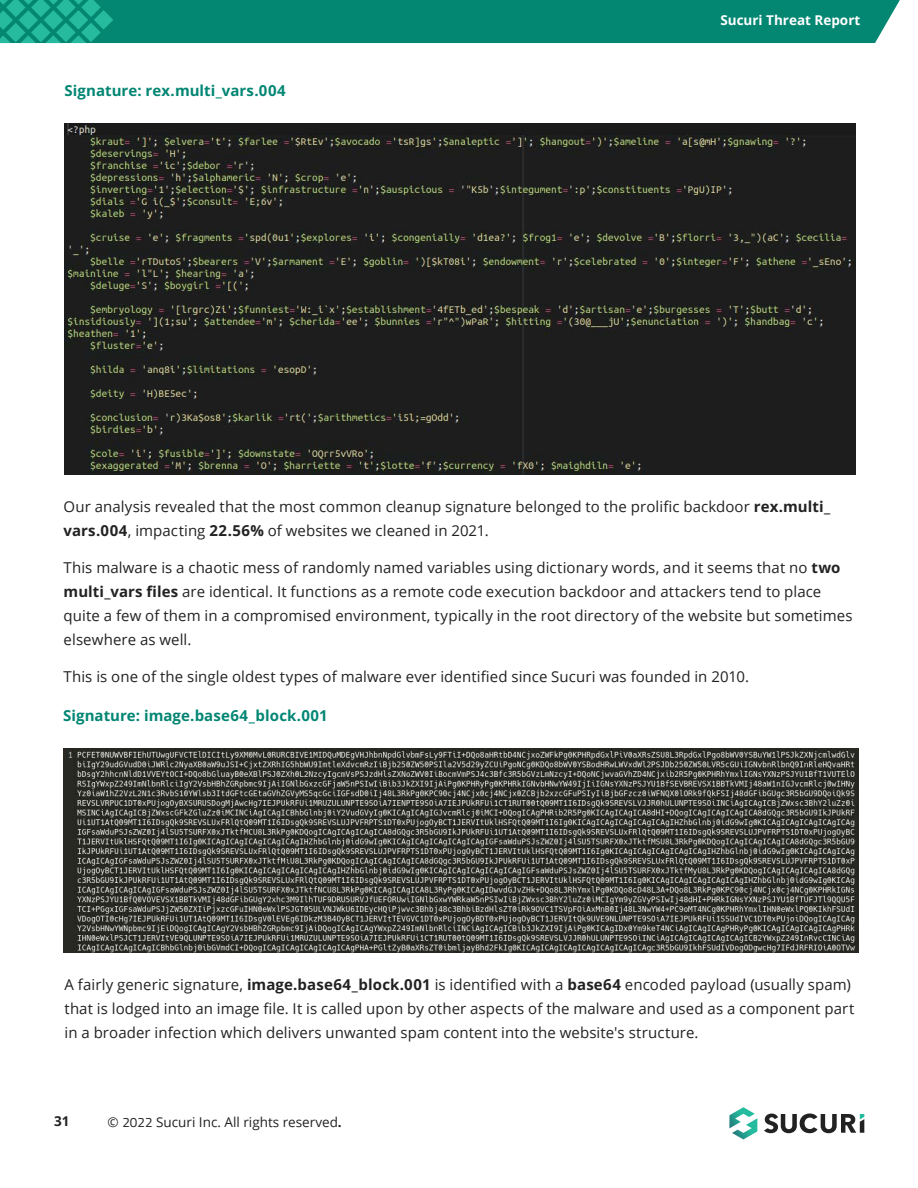
<style>
.page{position:relative;width:918px;height:1188px;background:#fff}
.page>*{position:absolute;margin:0;border:0;box-sizing:border-box;transform-origin:0 0}
.t1{font:15px/24px "Open Sans";letter-spacing:.005em;color:#222}
.t2{font:700 15px "Open Sans";letter-spacing:.005em;color:#028673}
.t3{font:13.5px "Open Sans";color:#222}
.t4{font:700 13.5px "Open Sans";color:#fff}
.t5{font:700 13.5px "Open Sans";color:#222}
.s1{font-weight:700}
.s2{font-family:"Titillium Web"}
</style>
<div class="page">
<svg style="left:0;top:0;width:900px;height:43px;background:#078b77"></svg>
<svg style="left:764px;top:1113px;width:100px;height:20px"></svg>
<svg style="left:729px;top:1107px;width:28px;height:32px"></svg>
<img style="left:64px;top:748px;width:794px;height:205px">
<img style="left:64px;top:124px;width:792px;height:350px">
<p class="t2" style="left:64px;top:81px;width:223px">Signature: rex.multi_vars.004</p>
<p class="t4" style="left:720px;top:11px;width:141px">Sucuri Threat Report</p>
<p class="t1" style="left:64px;top:494px;width:768px">Our analysis revealed that the most common cleanup signature belonged to the prolific backdoor <span class="s1">rex.multi_ vars.004</span>, impacting <span class="s1">22.56%</span> of websites we cleaned in 2021.</p>
<p class="t1" style="left:64px;top:555px;width:790px">This malware is a chaotic mess of randomly named variables using dictionary words, and it seems that no <span class="s1">two multi_vars files</span> are identical. It functions as a remote code execution backdoor and attackers tend to place quite a few of them in a compromised environment, typically in the root directory of the website but sometimes elsewhere as well.</p>
<p class="t1" style="left:64px;top:664px;width:687px">This is one of the single oldest types of malware ever identified since Sucuri was founded in 2010.</p>
<p class="t2" style="left:63px;top:705px;width:266px">Signature: image.base64_block.001</p>
<p class="t1" style="left:65px;top:973px;width:791px">A fairly generic signature, <span class="s1">image.base64_block.001</span> is identified with a <span class="s1">base64</span> encoded payload (usually spam) that is lodged into an image file. It is called upon by other aspects of the malware and used as a component part in a broader infection which delivers unwanted spam content into the website's structure.</p>
<p class="t5" style="left:54px;top:1112px;width:17px">31</p>
<p class="t3" style="left:108px;top:1113px;width:236px">© <span class="s2">2022</span> Sucuri Inc. All rights reserved<span class="s1">.</span></p>
</div>
